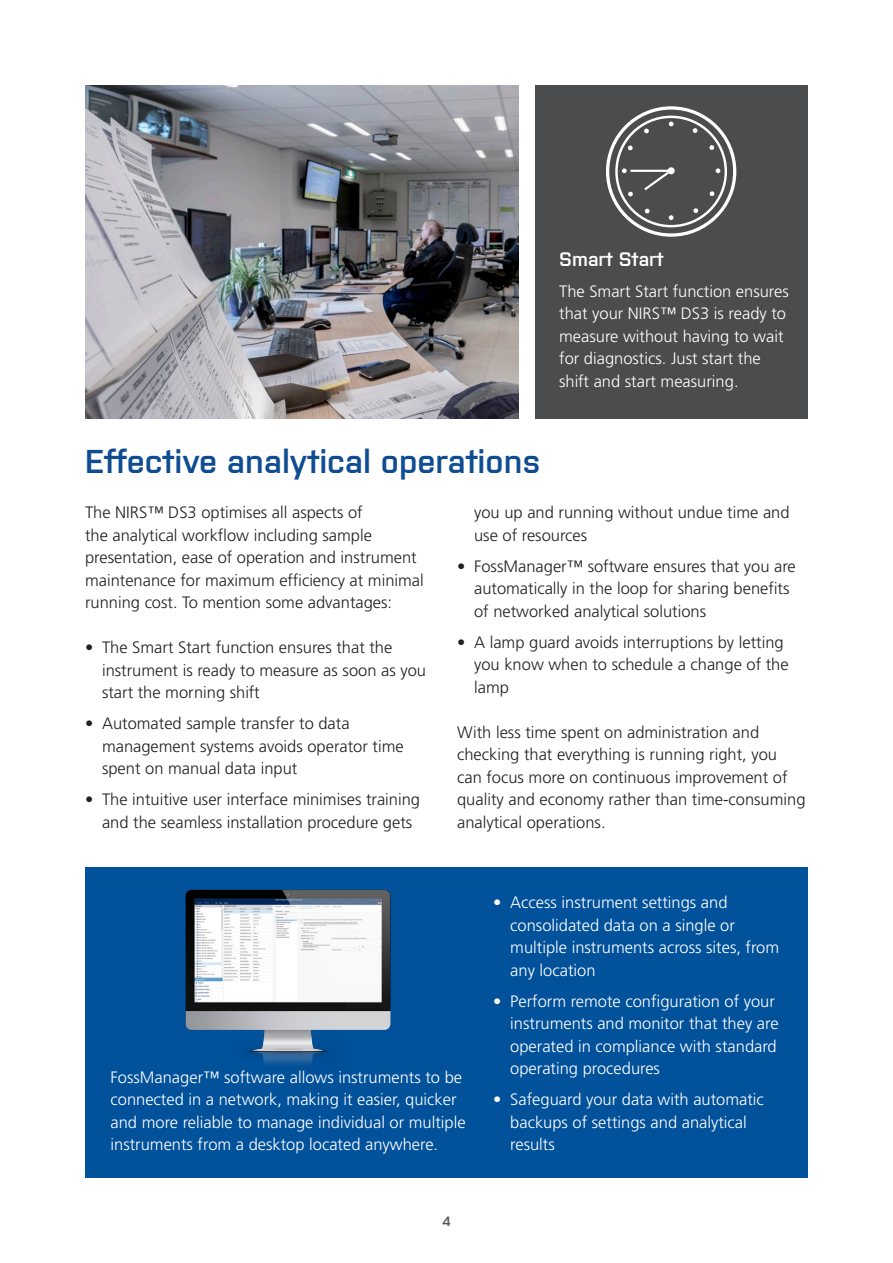
<style>
.page{position:relative;width:893px;height:1263px;background:#fff}
.page>*{position:absolute;margin:0;border:0;box-sizing:border-box;transform-origin:0 0}
.Rubrik_22{font:600 33px "Purista";color:#0f4c91}
.Mellem_overskrift_13{font:600 19.5px "Purista";color:#fff}
.Body{font:300 16.5px/22.5px "Frutiger LT Pro";color:#231f20}
.Body-2{font:300 16.5px/22.5px "Frutiger LT Pro";color:#fff}
.t1{font:600 13.5px "Purista";color:#57585a}
</style>
<div class="page">
<div style="left:85px;top:867px;width:723px;height:311px;background:#01519b"></div>
<div style="left:536px;top:85px;width:272px;height:334px;background:#4b4c4d"></div>
<div style="left:606px;top:106px;width:130px;height:131px;border:3px solid #fff;border-radius:50%"></div>
<div style="left:615px;top:116px;width:112px;height:111px;border:2px solid #fff;border-radius:50%"></div>
<svg style="left:669px;top:122px;width:4px;height:4px"></svg>
<div style="left:668px;top:167px;width:7px;height:7px;background:#fff;border-radius:50%"></div>
<svg style="left:669px;top:215px;width:4px;height:5px"></svg>
<svg style="left:622px;top:168px;width:5px;height:5px"></svg>
<svg style="left:716px;top:168px;width:4px;height:5px"></svg>
<svg style="left:644px;top:128px;width:5px;height:6px"></svg>
<svg style="left:693px;top:208px;width:5px;height:5px"></svg>
<svg style="left:628px;top:191px;width:5px;height:6px"></svg>
<svg style="left:709px;top:145px;width:6px;height:5px"></svg>
<svg style="left:692px;top:128px;width:6px;height:5px"></svg>
<svg style="left:644px;top:208px;width:6px;height:6px"></svg>
<svg style="left:627px;top:145px;width:6px;height:6px"></svg>
<svg style="left:709px;top:191px;width:6px;height:5px"></svg>
<hr style="left:630px;top:170px;width:39px;height:2px;background:#fff">
<svg style="left:642px;top:171px;width:29px;height:20px"></svg>
<img style="left:85px;top:85px;width:434px;height:334px">
<img style="left:185px;top:889px;width:206px;height:176px">
<p class="Mellem_overskrift_13" style="left:559px;top:245px;width:106px">Smart Start</p>
<p class="Body-2" style="left:559px;top:280px;width:231px">The Smart Start function ensures that your NIRS™ DS3 is ready to measure without having to wait for diagnostics. Just start the shift and start measuring.</p>
<p class="Rubrik_22" style="left:85px;top:437px;width:457px">Effective analytical operations</p>
<p class="Body" style="left:85px;top:502px;width:340px">The NIRS™ DS3 optimises all aspects of<br>the analytical workflow including sample presentation, ease of operation and instrument maintenance for maximum efficiency at minimal running cost. To mention some advantages:</p>
<p class="Body" style="left:102px;top:637px;width:325px;text-indent:-17px">• The Smart Start function ensures that the instrument is ready to measure as soon as you start the morning shift</p>
<p class="Body" style="left:102px;top:713px;width:303px;text-indent:-17px">• Automated sample transfer to data management systems avoids operator time spent on manual data input</p>
<p class="Body" style="left:85px;top:789px;width:337px;text-align:center">• The intuitive user interface minimises training and the seamless installation procedure gets</p>
<p class="Body" style="left:474px;top:502px;width:317px">you up and running without undue time and use of resources</p>
<p class="Body" style="left:474px;top:555px;width:323px;text-indent:-17px">• FossManager™ software ensures that you are automatically in the loop for sharing benefits of networked analytical solutions</p>
<p class="Body" style="left:474px;top:631px;width:316px;text-indent:-17px">• A lamp guard avoids interruptions by letting you know when to schedule a change of the lamp</p>
<p class="Body" style="left:457px;top:721px;width:350px">With less time spent on administration and checking that everything is running right, you can focus more on continuous improvement of quality and economy rather than time-consuming analytical operations.</p>
<p class="Body-2" style="left:111px;top:1066px;width:357px">FossManager™ software allows instruments to be connected in a network, making it easier, quicker and more reliable to manage individual or multiple instruments from a desktop located anywhere.</p>
<p class="t1" style="left:442px;top:1211px;width:10px">4</p>
<p class="Body-2" style="left:510px;top:891px;width:270px;text-indent:-17px">• Access instrument settings and consolidated data on a single or multiple instruments across sites, from any location</p>
<p class="Body-2" style="left:510px;top:990px;width:270px;text-indent:-17px">• Perform remote configuration of your instruments and monitor that they are operated in compliance with standard operating procedures</p>
<p class="Body-2" style="left:510px;top:1088px;width:255px;text-indent:-17px">• Safeguard your data with automatic backups of settings and analytical results</p>
</div>
